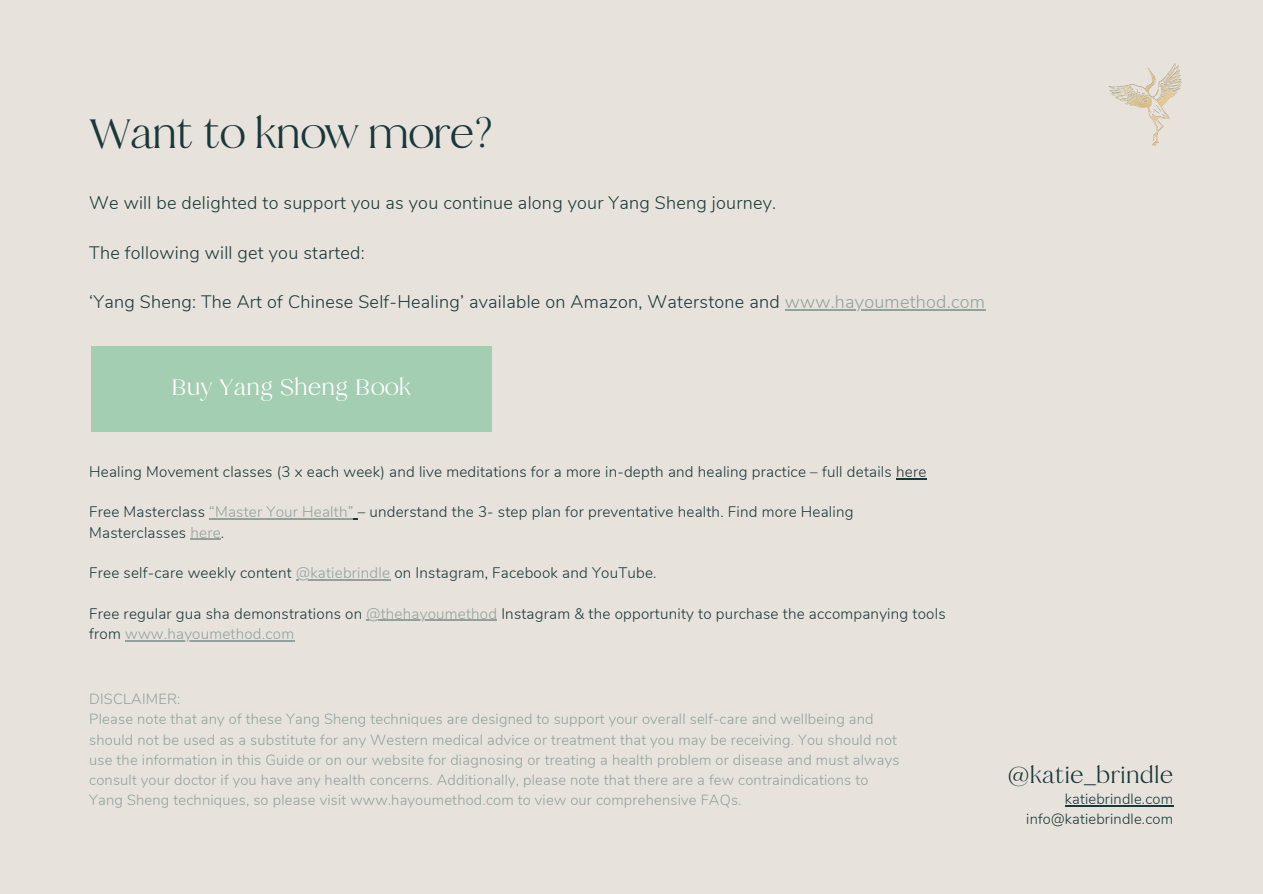
<style>
.page{position:relative;width:1263px;height:894px;background:#fff}
.page>*{position:absolute;margin:0;border:0;box-sizing:border-box;transform-origin:0 0}
.t1{font:47.25px "Harlow Duo Serif";color:#1a373a}
.t2{font:25.65px "Harlow Duo Serif";letter-spacing:.025em;color:#fff}
.t3{font:25.65px "Harlow Duo Serif";letter-spacing:.025em;color:#1a373a}
.t4{font:300 18px "Nunito";letter-spacing:.015em;color:#1a373a}
.t5{font:300 15.15px/20.2px "Nunito";letter-spacing:.015em;color:#1a373a}
.t6{font:300 14.7px/20.2px "Nunito";letter-spacing:.015em;color:#92a19c}
.t7{font:300 14.7px "Nunito";letter-spacing:.015em;color:#1a373a}
.s1{color:#92a19c}
</style>
<div class="page">
<div style="left:0;top:0;width:1263px;height:893px;background:#e7e3dc"></div>
<img style="left:1108px;top:63px;width:74px;height:83px">
<div style="left:91px;top:346px;width:400px;height:85px;background:#a4ceb1"></div>
<hr style="left:785px;top:309px;width:200px;height:1px;background:#92a19c">
<hr style="left:896px;top:478px;width:30px;height:1px;background:#1a373a">
<hr style="left:209px;top:518px;width:145px;height:1px;background:#92a19c">
<hr style="left:190px;top:538px;width:31px;height:1px;background:#92a19c">
<hr style="left:296px;top:579px;width:94px;height:1px;background:#92a19c">
<hr style="left:366px;top:619px;width:131px;height:1px;background:#92a19c">
<hr style="left:125px;top:640px;width:169px;height:1px;background:#92a19c">
<hr style="left:1065px;top:805px;width:108px;height:1px;background:#1a373a">
<p class="t1" style="left:89px;top:105px;width:405px">Want to know more?</p>
<p class="t4" style="left:89px;top:191px;width:688px">We will be delighted to support you as you continue along your Yang Sheng journey.</p>
<p class="t4" style="left:89px;top:240px;width:277px">The following will get you started:</p>
<p class="t4" style="left:89px;top:290px;width:897px">‘Yang Sheng: The Art of Chinese Self-Healing’ available on Amazon, Waterstone and <span class="s1">www.hayoumethod.com</span></p>
<p class="t2" style="left:171px;top:372px;width:241px">Buy Yang Sheng Book</p>
<p class="t5" style="left:89px;top:461px;width:839px">Healing Movement classes (3 x each week) and live meditations for a more in-depth and healing practice – full details here</p>
<p class="t5" style="left:89px;top:502px;width:766px">Free Masterclass <span class="s1">“Master Your Health”</span> – understand the 3- step plan for preventative health. Find more Healing<br>Masterclasses <span class="s1">here</span>.</p>
<p class="t5" style="left:89px;top:563px;width:569px">Free self-care weekly content <span class="s1">@katiebrindle</span> on Instagram, Facebook and YouTube.</p>
<p class="t5" style="left:89px;top:603px;width:858px">Free regular gua sha demonstrations on <span class="s1">@thehayoumethod</span> Instagram &amp; the opportunity to purchase the accompanying tools from <span class="s1">www.hayoumethod.com</span></p>
<p class="t6" style="left:89px;top:688px;width:93px">DISCLAIMER:</p>
<p class="t6" style="left:89px;top:709px;width:812px">Please note that any of these Yang Sheng techniques are designed to support your overall self-care and wellbeing and should not be used as a substitute for any Western medical advice or treatment that you may be receiving. You should not use the information in this Guide or on our website for diagnosing or treating a health problem or disease and must always consult your doctor if you have any health concerns. Additionally, please note that there are a few contraindications to Yang Sheng techniques, so please visit www.hayoumethod.com to view our comprehensive FAQs.</p>
<p class="t3" style="left:1008px;top:759px;width:167px">@katie_brindle</p>
<p class="t7" style="left:1065px;top:789px;width:110px">katiebrindle.com</p>
<p class="t7" style="left:1026px;top:809px;width:148px">info@katiebrindle.com</p>
</div>
